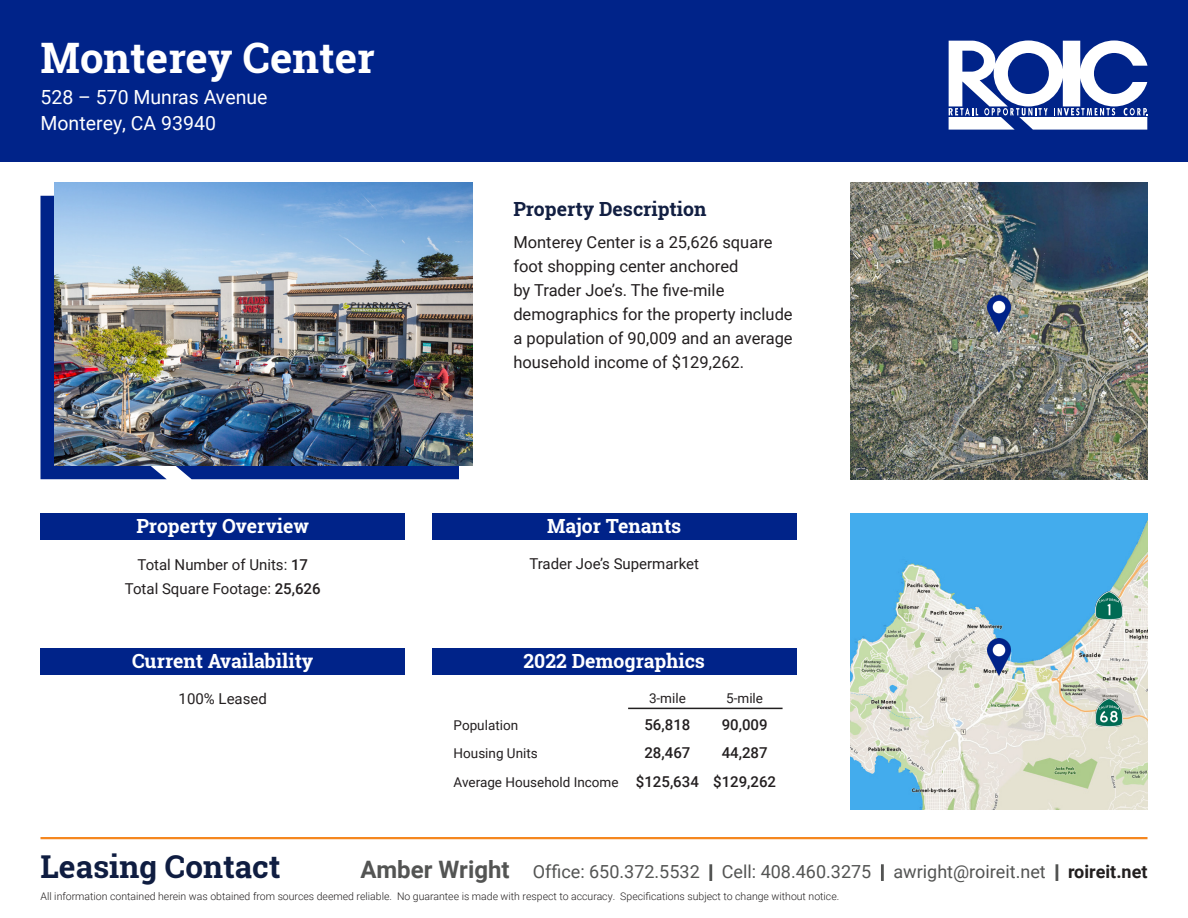
<style>
.page{position:relative;width:1188px;height:918px;background:#fff}
.page>*{position:absolute;margin:0;border:0;box-sizing:border-box;transform-origin:0 0}
.t1{font:700 42px "Roboto Slab";color:#fff}
.t2{font:700 31.5px "Roboto Slab";color:#0f1d41}
.t3{font:700 19.5px "Roboto Slab";color:#fff}
.t4{font:19.5px/25.5px "Roboto";color:#fff}
.t5{font:700 19.5px "Roboto Slab";color:#121f42}
.t6{font:18px "Roboto";color:#535453}
.t7{font:16.5px/24px "Roboto";color:#231f20}
.t8{font:15px "Roboto";color:#231f20}
.t9{font:500 15px "Roboto";color:#231f20}
.t10{font:13.5px "Roboto";color:#231f20}
.t11{font:300 10.5px "Roboto";color:#221f1f}
.s1{font-weight:500}
.s2{font-weight:700;font-size:24px}
.s3{font-weight:700;color:#221f1f}
</style>
<div class="page">
<div style="left:0;top:0;width:1188px;height:162px;background:#002389"></div>
<hr style="left:40px;top:837px;width:1108px;height:2px;background:#f5871f">
<svg style="left:949px;top:40px;width:199px;height:90px"></svg>
<div style="left:432px;top:648px;width:364px;height:27px;background:#002389"></div>
<hr style="left:628px;top:708px;width:155px;height:1px;background:#221f1f">
<div style="left:40px;top:513px;width:365px;height:27px;background:#002389"></div>
<div style="left:432px;top:513px;width:364px;height:27px;background:#002389"></div>
<div style="left:40px;top:648px;width:365px;height:27px;background:#002389"></div>
<svg style="left:40px;top:196px;width:419px;height:283px;background:#103190"></svg>
<img style="left:54px;top:182px;width:418px;height:284px">
<img style="left:850px;top:182px;width:298px;height:297px">
<img style="left:850px;top:513px;width:298px;height:297px">
<img style="left:987px;top:295px;width:24px;height:37px">
<img style="left:988px;top:639px;width:23px;height:37px">
<img style="left:1095px;top:591px;width:27px;height:28px">
<img style="left:1095px;top:699px;width:27px;height:28px">
<h1 class="t1" style="left:40px;top:28px;width:336px">Monterey Center</h1>
<p class="t4" style="left:40px;top:84px;width:229px">528 – 570 Munras Avenue<br>Monterey, CA 93940</p>
<p class="t3" style="left:136px;top:513px;width:174px">Property Overview</p>
<p class="t8" style="left:137px;top:555px;width:172px">Total Number of Units: <span class="s1">17</span></p>
<p class="t8" style="left:125px;top:579px;width:197px">Total Square Footage: <span class="s1">25,626</span></p>
<p class="t3" style="left:132px;top:648px;width:183px">Current Availability</p>
<p class="t8" style="left:179px;top:688px;width:90px">100% Leased</p>
<p class="t5" style="left:513px;top:196px;width:195px">Property Description</p>
<p class="t7" style="left:513px;top:229px;width:281px">Monterey Center is a 25,626 square foot shopping center anchored<br>by Trader Joe’s. The five-mile demographics for the property include a population of 90,009 and an average household income of $129,262.</p>
<p class="t3" style="left:547px;top:513px;width:136px">Major Tenants</p>
<p class="t8" style="left:529px;top:553px;width:171px">Trader Joe’s Supermarket</p>
<p class="t3" style="left:523px;top:648px;width:183px">2022 Demographics</p>
<p class="t10" style="left:649px;top:688px;width:38px">3-mile</p>
<p class="t10" style="left:726px;top:688px;width:38px">5-mile</p>
<p class="t10" style="left:454px;top:716px;width:66px">Population</p>
<p class="t9" style="left:644px;top:715px;width:47px">56,818</p>
<p class="t9" style="left:722px;top:715px;width:47px">90,009</p>
<p class="t10" style="left:454px;top:744px;width:86px">Housing Units</p>
<p class="t9" style="left:644px;top:742px;width:47px">28,467</p>
<p class="t9" style="left:722px;top:742px;width:47px">44,287</p>
<p class="t10" style="left:454px;top:773px;width:167px">Average Household Income</p>
<p class="t9" style="left:636px;top:772px;width:64px">$125,634</p>
<p class="t9" style="left:713px;top:772px;width:64px">$129,262</p>
<h2 class="t2" style="left:40px;top:845px;width:241px">Leasing Contact</h2>
<p class="t6" style="left:360px;top:859px;width:789px"><span class="s2">Amber Wright</span> Office: 650.372.5532 | Cell: 408.460.3275 | awright@roireit.net | <span class="s3">roireit.net</span></p>
<p class="t11" style="left:40px;top:889px;width:800px">All information contained herein was obtained from sources deemed reliable. No guarantee is made with respect to accuracy. Specifications subject to change without notice.</p>
</div>
